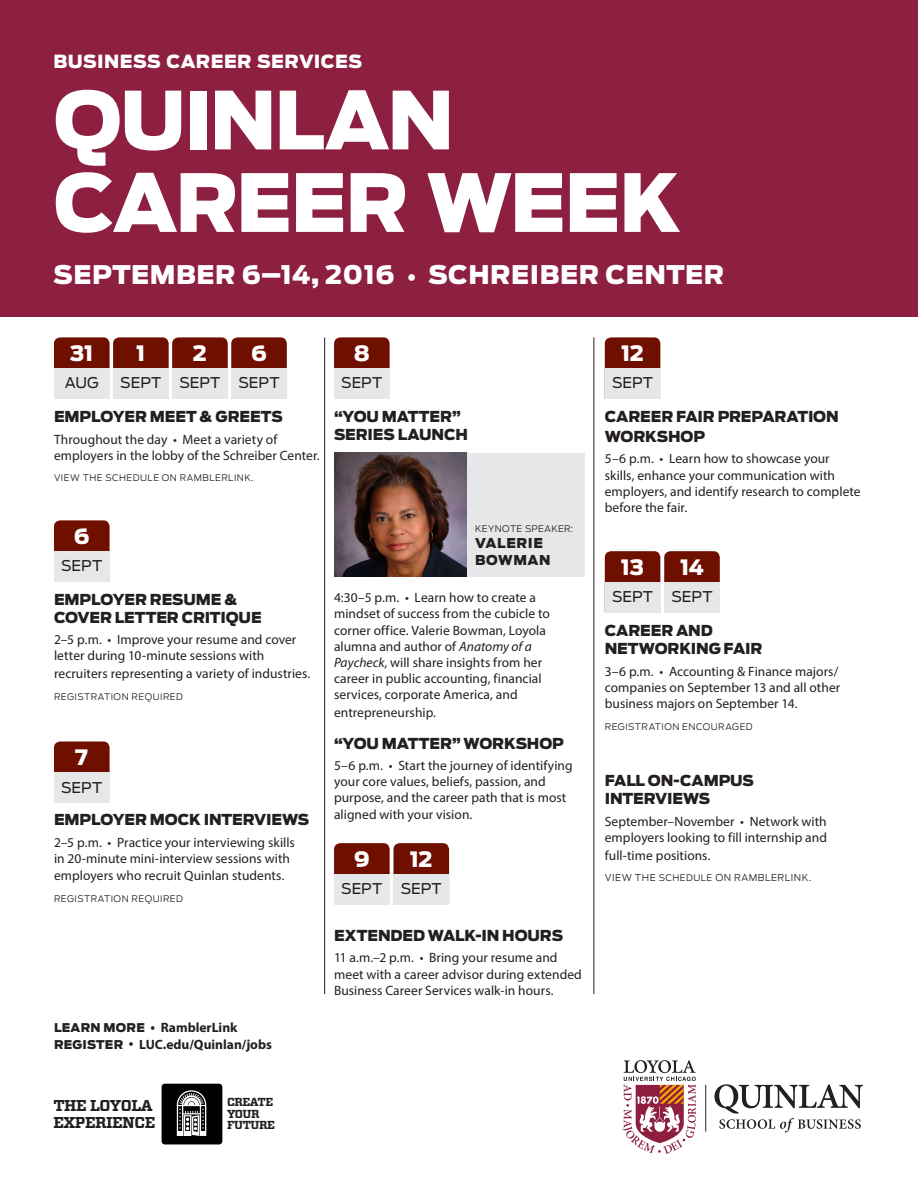
<style>
.page{position:relative;width:918px;height:1188px;background:#fff}
.page>*{position:absolute;margin:0;border:0;box-sizing:border-box;transform-origin:0 0}
.t1{font:900 79.2px "Antenna";letter-spacing:-.03em;color:#fff}
.t2{font:900 25.5px "Antenna";letter-spacing:.02em;color:#fff}
.Topical_label-small{font:900 21.15px "Antenna";letter-spacing:-.02em;color:#fff}
.t3{font:900 18px "Antenna";letter-spacing:.02em;color:#fff}
.t4{font:700 15.75px/17.4px "Vitesse";letter-spacing:-.03em;color:#231f20}
.t5{font:900 15px/18px "Antenna";letter-spacing:-.01em;color:#231f20}
.Story_body-standard{font:14.7px "Antenna";color:#231f20}
.t6{font:13.5px/16.2px "Myriad Pro";letter-spacing:.005em;color:#231f20}
.t7{font:700 13.5px/16.5px "Myriad Pro";color:#231f20}
.t8{font:900 13.5px/16.2px "Antenna";letter-spacing:.04em;color:#231f20}
.t9{font:700 11.55px/11.6px "Vitesse";letter-spacing:-.04em;color:#231f20}
.t10{font:300 9.45px "Antenna";letter-spacing:.05em;color:#231f20}
.t11{font:300 9px "Antenna";letter-spacing:.05em;color:#231f20}
.s1{font-family:"Minion Pro";font-weight:400}
.s2{font-family:"Antenna";font-weight:900;font-size:12px}
.s3{font-family:"Minion Pro";font-weight:400;font-size:13.8px}
.s4{font-style:italic}
.s5{font-size:9px}
</style>
<div class="page">
<div style="left:0;top:0;width:918px;height:316px;background:#8d1f40"></div>
<hr style="left:705px;top:1085px;width:1px;height:47px;background:#231f20">
<svg style="left:622px;top:1060px;width:74px;height:94px"></svg>
<svg style="left:714px;top:1084px;width:149px;height:48px"></svg>
<hr style="left:324px;top:337px;width:1px;height:657px;background:#231f20">
<hr style="left:594px;top:337px;width:1px;height:657px;background:#231f20">
<svg style="left:334px;top:843px;width:115px;height:61px;background:#9b5e55"></svg>
<div style="left:393px;top:874px;width:56px;height:30px;background:#e6e7e9"></div>
<div style="left:54px;top:520px;width:56px;height:31px;background:#6f0f00"></div>
<div style="left:54px;top:551px;width:56px;height:31px;background:#e6e7e9"></div>
<div style="left:605px;top:337px;width:55px;height:31px;background:#6f0f00"></div>
<div style="left:605px;top:368px;width:55px;height:31px;background:#e6e7e9"></div>
<div style="left:54px;top:742px;width:56px;height:30px;background:#6f0f00"></div>
<div style="left:54px;top:772px;width:56px;height:31px;background:#e6e7e9"></div>
<svg style="left:605px;top:551px;width:115px;height:61px;background:#9c5f57"></svg>
<div style="left:605px;top:582px;width:55px;height:30px;background:#e6e7e9"></div>
<svg style="left:54px;top:337px;width:233px;height:62px;background:#a8756e"></svg>
<div style="left:231px;top:368px;width:56px;height:31px;background:#e6e7e9"></div>
<svg style="left:334px;top:337px;width:56px;height:31px;background:#731607"></svg>
<div style="left:334px;top:368px;width:56px;height:31px;background:#e6e7e9"></div>
<svg style="left:162px;top:1084px;width:60px;height:60px;background:#323232"></svg>
<div style="left:457px;top:453px;width:128px;height:123px;background:#e6e7e9"></div>
<img style="left:334px;top:453px;width:133px;height:123px">
<p class="t3" style="left:53px;top:49px;width:310px">BUSINESS CAREER SERVICES</p>
<p class="t1" style="left:53px;top:64px;width:402px">QUINLAN</p>
<p class="t1" style="left:53px;top:146px;width:630px">CAREER WEEK</p>
<p class="t2" style="left:53px;top:257px;width:672px">SEPTEMBER 6–14, 2016 <span class="s1">•</span> SCHREIBER CENTER</p>
<p class="Topical_label-small" style="left:70px;top:338px;width:25px">31</p>
<p class="Story_body-standard" style="left:65px;top:373px;width:35px">AUG</p>
<p class="Topical_label-small" style="left:136px;top:338px;width:11px">1</p>
<p class="Story_body-standard" style="left:120px;top:373px;width:43px">SEPT</p>
<p class="Topical_label-small" style="left:193px;top:338px;width:16px">2</p>
<p class="Story_body-standard" style="left:179px;top:373px;width:43px">SEPT</p>
<p class="Topical_label-small" style="left:251px;top:338px;width:17px">6</p>
<p class="Story_body-standard" style="left:238px;top:373px;width:43px">SEPT</p>
<p class="t5" style="left:54px;top:408px;width:230px">EMPLOYER MEET &amp; GREETS</p>
<p class="t6" style="left:54px;top:431px;width:267px">Throughout the day • Meet a variety of employers in the lobby of the Schreiber Center.</p>
<p class="t11" style="left:54px;top:472px;width:201px">VIEW THE SCHEDULE ON RAMBLERLINK.</p>
<p class="Topical_label-small" style="left:354px;top:338px;width:18px">8</p>
<p class="Story_body-standard" style="left:341px;top:373px;width:43px">SEPT</p>
<p class="t5" style="left:334px;top:408px;width:135px">“YOU MATTER”<br>SERIES LAUNCH</p>
<p class="Topical_label-small" style="left:74px;top:521px;width:17px">6</p>
<p class="Story_body-standard" style="left:61px;top:556px;width:43px">SEPT</p>
<p class="t5" style="left:54px;top:590px;width:209px">EMPLOYER RESUME &amp;<br>COVER LETTER CRITIQUE</p>
<p class="t6" style="left:54px;top:631px;width:244px">2–5 p.m. • Improve your resume and cover letter during 10-minute sessions with</p>
<p class="t6" style="left:54px;top:665px;width:258px">recruiters representing a variety of industries.</p>
<p class="t11" style="left:54px;top:691px;width:130px">REGISTRATION REQUIRED</p>
<p class="Topical_label-small" style="left:75px;top:742px;width:15px">7</p>
<p class="Story_body-standard" style="left:61px;top:777px;width:43px">SEPT</p>
<p class="t5" style="left:54px;top:811px;width:257px">EMPLOYER MOCK INTERVIEWS</p>
<p class="t6" style="left:54px;top:834px;width:242px">2–5 p.m. • Practice your interviewing skills in 20-minute mini-interview sessions with</p>
<p class="t6" style="left:54px;top:868px;width:232px">employers who recruit Quinlan students.</p>
<p class="t11" style="left:54px;top:893px;width:130px">REGISTRATION REQUIRED</p>
<p class="t7" style="left:54px;top:1019px;width:220px"><span class="s2">LEARN MORE</span> <span class="s3">•</span> RamblerLink<br><span class="s2">REGISTER</span> <span class="s3">•</span> LUC.edu/Quinlan/jobs</p>
<p class="t11" style="left:475px;top:523px;width:100px">KEYNOTE SPEAKER:</p>
<p class="t8" style="left:475px;top:535px;width:77px">VALERIE<br>BOWMAN</p>
<p class="t6" style="left:334px;top:589px;width:217px">4:30–5 p.m. • Learn how to create a mindset of success from the cubicle to corner office. Valerie Bowman, Loyola alumna and author of <span class="s4">Anatomy of a Paycheck</span>, will share insights from her career in public accounting, financial services, corporate America, and</p>
<p class="t6" style="left:334px;top:704px;width:104px">entrepreneurship.</p>
<p class="t5" style="left:334px;top:734px;width:232px">“YOU MATTER” WORKSHOP</p>
<p class="t6" style="left:334px;top:757px;width:240px">5–6 p.m. • Start the journey of identifying your core values, beliefs, passion, and purpose, and the career path that is most aligned with your vision.</p>
<p class="Topical_label-small" style="left:354px;top:844px;width:17px">9</p>
<p class="Story_body-standard" style="left:341px;top:879px;width:43px">SEPT</p>
<p class="Topical_label-small" style="left:410px;top:844px;width:24px">12</p>
<p class="Story_body-standard" style="left:401px;top:879px;width:43px">SEPT</p>
<p class="t5" style="left:334px;top:927px;width:231px">EXTENDED WALK-IN HOURS</p>
<p class="t6" style="left:334px;top:950px;width:249px">11 a.m.–2 p.m. • Bring your resume and meet with a career advisor during extended<br>Business Career Services walk-in hours.</p>
<p class="t4" style="left:53px;top:1097px;width:103px">THE LOYOLA<br>EXPERIENCE</p>
<p class="t9" style="left:227px;top:1097px;width:49px">CREATE<br>YOUR<br>FUTURE</p>
<p class="Topical_label-small" style="left:621px;top:338px;width:24px">12</p>
<p class="Story_body-standard" style="left:612px;top:373px;width:43px">SEPT</p>
<p class="t5" style="left:605px;top:407px;width:236px;line-height:19.8px">CAREER FAIR PREPARATION<br>WORKSHOP</p>
<p class="t6" style="left:605px;top:451px;width:257px">5–6 p.m. • Learn how to showcase your skills, enhance your communication with employers, and identify research to complete before the fair.</p>
<p class="Topical_label-small" style="left:621px;top:552px;width:25px">13</p>
<p class="Story_body-standard" style="left:612px;top:587px;width:43px">SEPT</p>
<p class="Topical_label-small" style="left:680px;top:552px;width:25px">14</p>
<p class="Story_body-standard" style="left:671px;top:587px;width:43px">SEPT</p>
<p class="t5" style="left:605px;top:622px;width:159px">CAREER AND<br>NETWORKING FAIR</p>
<p class="t6" style="left:605px;top:663px;width:237px">3–6 p.m. • Accounting &amp; Finance majors/ companies on September 13 and all other business majors on September 14.</p>
<p class="t11" style="left:605px;top:720px;width:149px">REGISTRATION ENCOURAGED</p>
<p class="t5" style="left:605px;top:772px;width:151px">FALL ON-CAMPUS<br>INTERVIEWS</p>
<p class="t6" style="left:605px;top:813px;width:224px">September–November • Network with employers looking to fill internship and</p>
<p class="t6" style="left:605px;top:847px;width:107px">full-time positions.</p>
<p class="t10" style="left:605px;top:871px;width:208px">VIEW THE <span class="s5">SCHEDULE</span> ON RAMBLERLINK.</p>
</div>
